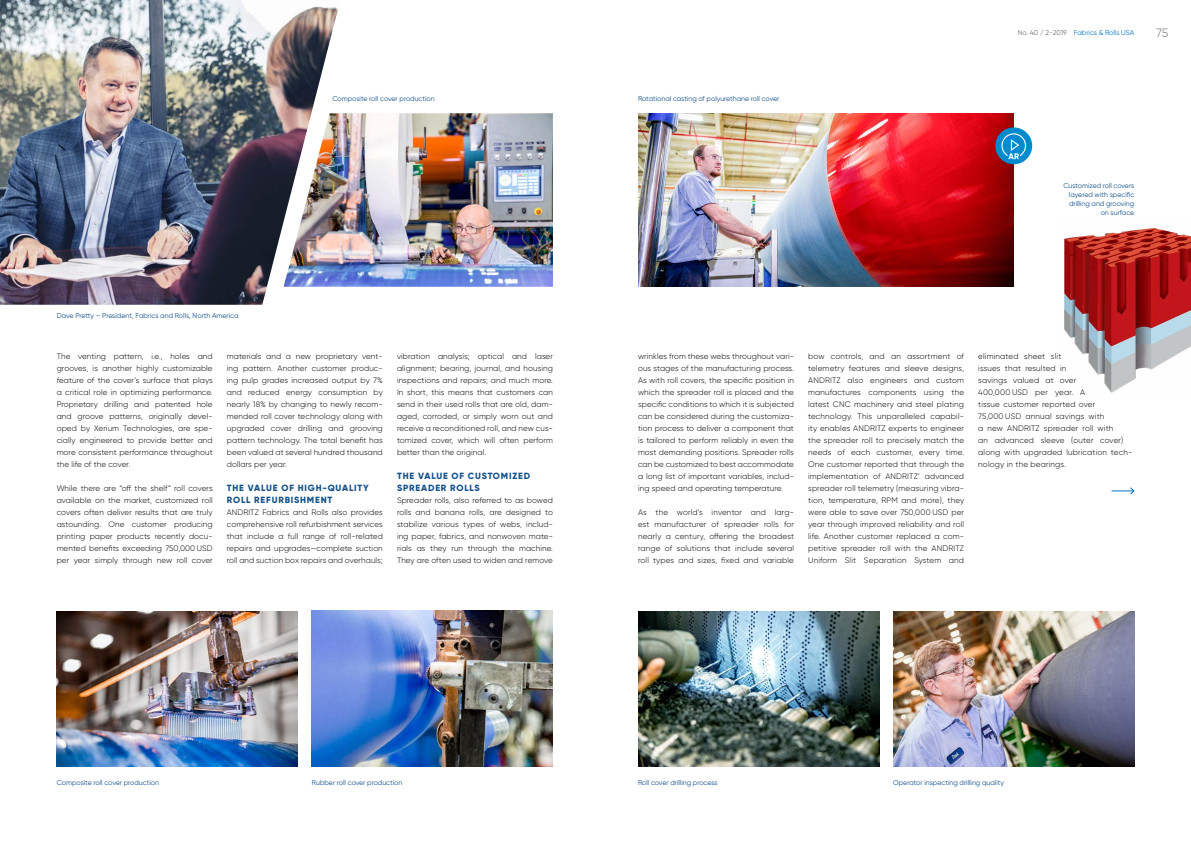
<style>
.page{position:relative;width:1191px;height:842px;background:#fff}
.page>*{position:absolute;margin:0;border:0;box-sizing:border-box;transform-origin:0 0}
.t1{font:300 12px "Gilroy";color:#6e6e6e}
.t2{font:800 9px/12px "Gilroy";letter-spacing:.09em;color:#15518a}
.t3{font:300 8px/12px "Gilroy";letter-spacing:.01em;color:#000;text-align:justify}
.t4{font:7px/9px "Gilroy";color:#15518a;text-align:right}
.t5{font:7px "Gilroy";color:#0074be}
.s1{color:#6e6e6e}
</style>
<div class="page">
<svg style="left:1111px;top:487px;width:23px;height:8px"></svg>
<img style="left:0;top:0;width:338px;height:305px">
<img style="left:57px;top:611px;width:241px;height:156px">
<img style="left:638px;top:113px;width:375px;height:174px">
<img style="left:312px;top:610px;width:241px;height:156px">
<img style="left:283px;top:113px;width:270px;height:174px">
<img style="left:893px;top:611px;width:241px;height:156px">
<img style="left:1064px;top:228px;width:127px;height:165px">
<img style="left:638px;top:611px;width:241px;height:156px">
<div style="left:995px;top:127px;width:37px;height:37px;background:#008bcd;border-radius:50%"></div>
<svg style="left:1001px;top:133px;width:25px;height:26px"></svg>
<p class="t4" style="left:57px;top:311px;width:183px">Dave Pretty – President, Fabrics and Rolls, North America</p>
<p class="t4" style="left:332px;top:94px;width:104px">Composite roll cover production</p>
<p class="t3" style="left:57px;top:350px;width:157px">The venting pattern, i.e., holes and grooves, is another highly customizable feature of the cover’s surface that plays a critical role in optimizing performance.<br>Proprietary drilling and patented hole and groove patterns, originally devel&shy;oped by Xerium Technologies, are spe&shy;cially engineered to provide better and more consistent performance throughout the life of the cover.</p>
<p class="t3" style="left:57px;top:482px;width:157px">While there are “off the shelf” roll covers available on the market, customized roll covers often deliver results that are truly astounding. One customer producing printing paper products recently docu&shy;mented benefits exceeding 750,000 USD per year simply through new roll cover</p>
<p class="t3" style="left:227px;top:350px;width:157px">materials and a new proprietary vent&shy;ing pattern. Another customer produc&shy;ing pulp grades increased output by 7% and reduced energy consumption by nearly 18% by changing to newly recom&shy;mended roll cover technology along with upgraded cover drilling and grooving pattern technology. The total benefit has been valued at several hundred thousand dollars per year.</p>
<p class="t2" style="left:227px;top:482px;width:143px">THE VALUE OF HIGH-QUALITY<br>ROLL REFURBISHMENT</p>
<p class="t3" style="left:227px;top:506px;width:157px">ANDRITZ Fabrics and Rolls also provides comprehensive roll refurbishment services that include a full range of roll-related repairs and upgrades—complete suction roll and suction box repairs and overhauls;</p>
<p class="t3" style="left:397px;top:350px;width:157px">vibration analysis; optical and laser alignment; bearing, journal, and housing inspections and repairs; and much more.<br>In short, this means that customers can send in their used rolls that are old, dam&shy;aged, corroded, or simply worn out and receive a reconditioned roll, and new cus&shy;tomized cover, which will often perform better than the original.</p>
<p class="t2" style="left:397px;top:470px;width:134px">THE VALUE OF CUSTOMIZED<br>SPREADER ROLLS</p>
<p class="t3" style="left:397px;top:494px;width:157px">Spreader rolls, also referred to as bowed rolls and banana rolls, are designed to stabilize various types of webs, includ&shy;ing paper, fabrics, and nonwoven mate&shy;rials as they run through the machine.<br>They are often used to widen and remove</p>
<p class="t4" style="left:638px;top:94px;width:143px">Rotational casting of polyurethane roll cover</p>
<p class="t5" style="left:1017px;top:28px;width:118px"><span class="s1">No. 40 / 2-2019</span> Fabrics &amp; Rolls USA</p>
<h1 class="t1" style="left:1156px;top:25px;width:14px">75</h1>
<p class="t4" style="left:1063px;top:181px;width:72px">Customized roll covers layered with specific drilling and grooving on surface</p>
<p class="t3" style="left:638px;top:350px;width:157px">wrinkles from these webs throughout vari&shy;ous stages of the manufacturing process.<br>As with roll covers, the specific position in which the spreader roll is placed and the specific conditions to which it is subjected can be considered during the customiza&shy;tion process to deliver a component that is tailored to perform reliably in even the most demanding positions. Spreader rolls can be customized to best accommodate a long list of important variables, includ&shy;ing speed and operating temperature.</p>
<p class="t3" style="left:638px;top:506px;width:157px">As the world’s inventor and larg&shy;est manufacturer of spreader rolls for nearly a century, offering the broadest range of solutions that include several roll types and sizes, fixed and variable</p>
<p class="t3" style="left:808px;top:350px;width:157px">bow controls, and an assortment of telemetry features and sleeve designs, ANDRITZ also engineers and custom manufactures components using the latest CNC machinery and steel plating technology. This unparalleled capabil&shy;ity enables ANDRITZ experts to engineer the spreader roll to precisely match the needs of each customer, every time.<br>One customer reported that through the implementation of ANDRITZ’ advanced spreader roll telemetry (measuring vibra&shy;tion, temperature, RPM and more), they were able to save over 750,000 USD per year through improved reliability and roll life. Another customer replaced a com&shy;petitive spreader roll with the ANDRITZ Uniform Slit Separation System and</p>
<p class="t3" style="left:978px;top:350px;width:156px;text-align:left">eliminated sheet slit<br>issues that resulted in<br>savings valued at over<br>400,000 USD per year. A<br>tissue customer reported over<br>75,000 USD annual savings with<br>a new ANDRITZ spreader roll with<br>an advanced sleeve (outer cover) along with upgraded lubrication tech&shy;nology in the bearings.</p>
<p class="t4" style="left:57px;top:777px;width:104px">Composite roll cover production</p>
<p class="t4" style="left:312px;top:777px;width:92px">Rubber roll cover production</p>
<p class="t4" style="left:638px;top:777px;width:81px">Roll cover drilling process</p>
<p class="t4" style="left:893px;top:777px;width:112px">Operator inspecting drilling quality</p>
</div>
